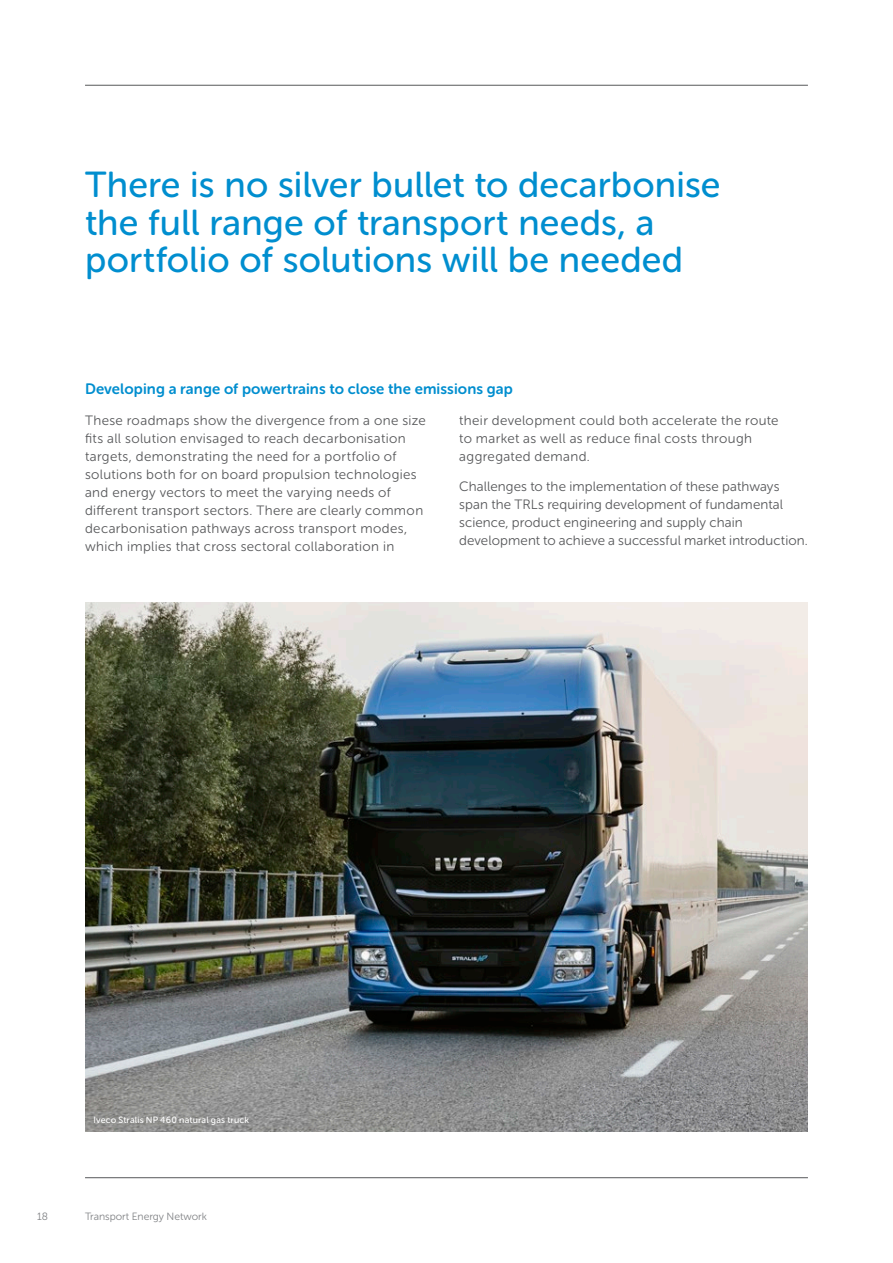
<style>
.page{position:relative;width:893px;height:1263px;background:#fff}
.page>*{position:absolute;margin:0;border:0;box-sizing:border-box;transform-origin:0 0}
.t1{font:36px/37.5px "Museo Sans Rounded 500";letter-spacing:.005em;color:#008ecf}
.t2{font:15px "Museo Sans Rounded 700";letter-spacing:.005em;color:#008ecf}
.t3{font:13.5px/18px "Museo Sans Rounded 300";letter-spacing:.025em;color:#57585a}
.t4{font:10.5px "Museo Sans Rounded 300";color:#808285}
.t5{font:9px "Museo Sans Rounded 500";letter-spacing:.02em;color:#fff}
</style>
<div class="page">
<hr style="left:85px;top:1177px;width:723px;height:1px;background:#57585a">
<hr style="left:85px;top:85px;width:723px;height:1px;background:#57585a">
<img style="left:85px;top:602px;width:723px;height:529px">
<h1 class="t1" style="left:85px;top:166px;width:637px">There is no silver bullet to decarbonise the full range of transport needs, a portfolio of solutions will be needed</h1>
<p class="t2" style="left:85px;top:380px;width:429px">Developing a range of powertrains to close the emissions gap</p>
<p class="t3" style="left:85px;top:411px;width:342px">These roadmaps show the divergence from a one size fits all solution envisaged to reach decarbonisation targets, demonstrating the need for a portfolio of solutions both for on board propulsion technologies and energy vectors to meet the varying needs of different transport sectors. There are clearly common decarbonisation pathways across transport modes, which implies that cross sectoral collaboration in</p>
<p class="t3" style="left:459px;top:411px;width:321px">their development could both accelerate the route to market as well as reduce final costs through aggregated demand.</p>
<p class="t3" style="left:459px;top:478px;width:350px">Challenges to the implementation of these pathways span the TRLs requiring development of fundamental science, product engineering and supply chain development to achieve a successful market introduction.</p>
<p class="t5" style="left:94px;top:1114px;width:157px">Iveco Stralis NP 460 natural gas truck</p>
<p class="t4" style="left:37px;top:1211px;width:12px">18</p>
<p class="t4" style="left:85px;top:1211px;width:123px">Transport Energy Network</p>
</div>
